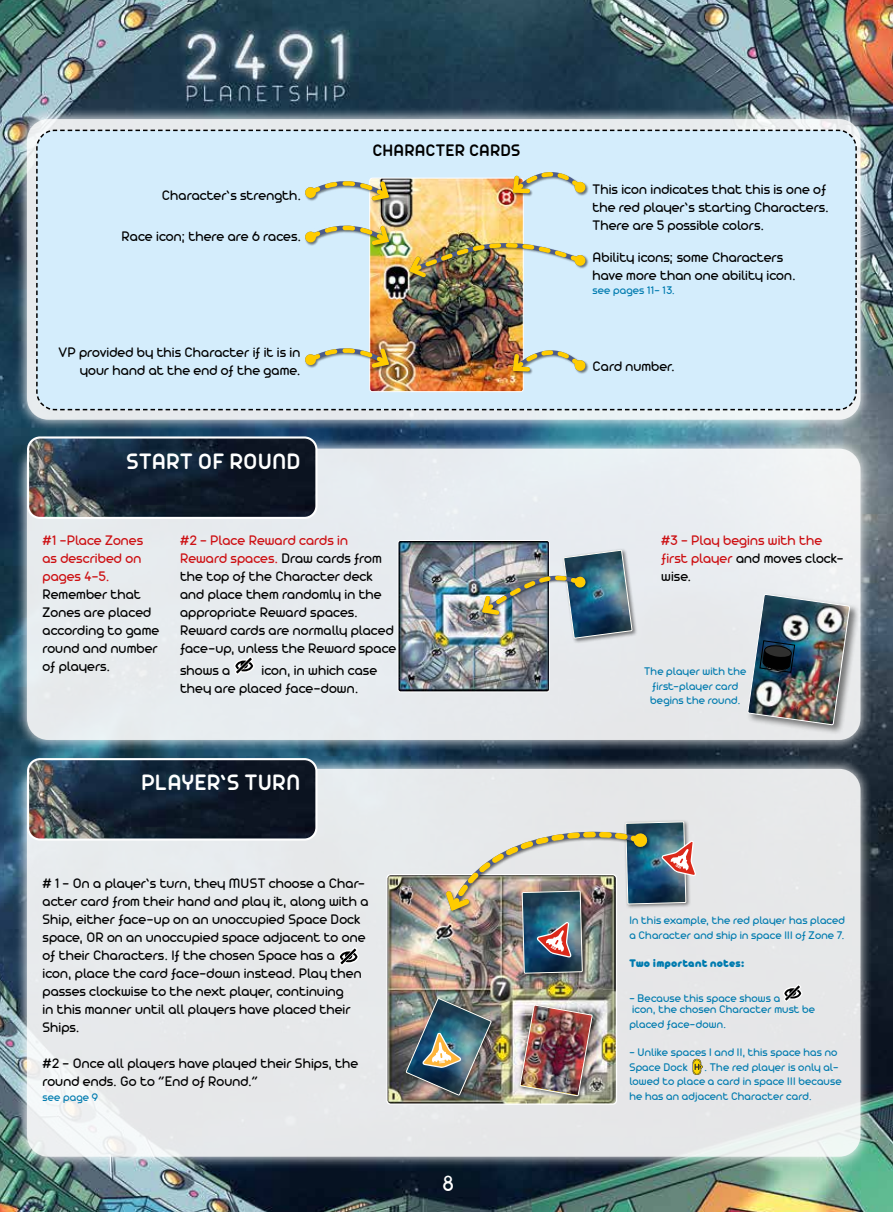
<style>
.page{position:relative;width:893px;height:1212px;background:#fff}
.page>*{position:absolute;margin:0;border:0;box-sizing:border-box;transform-origin:0 0}
.t1{font:600 24px "Arista Pro";letter-spacing:.01em;color:#fff}
.t2{font:24px "Arista Pro";color:#fff}
.t3{font:600 18px "Arista Pro";letter-spacing:.01em;color:#000}
.t4{font:15px/18px "Arista Pro";color:#000}
.t5{font:15px/18px "Arista Pro";color:#cd1013}
.t6{font:12px/14.4px "Arista Pro";letter-spacing:.01em;color:#007baf}
.t7{font:900 12px "Arista Pro";letter-spacing:.01em;color:#007baf}
.s1{color:#cd1013}
.s2{color:#000}
</style>
<div class="page">
<img style="left:0;top:0;width:893px;height:1212px">
<img style="left:15px;top:107px;width:857px;height:324px">
<div style="left:27px;top:119px;width:833px;height:301px;background:#e8ebed;border-radius:21px"></div>
<img style="left:15px;top:437px;width:857px;height:315px">
<div style="left:27px;top:449px;width:833px;height:291px;background:#e7ebef;border-radius:21px"></div>
<img style="left:15px;top:757px;width:857px;height:411px">
<div style="left:27px;top:769px;width:833px;height:388px;background:#e6e8ea;border-radius:21px"></div>
<div style="left:35px;top:129px;width:823px;height:282px;background:#d4edfc"></div>
<svg style="left:234px;top:656px;width:21px;height:19px"></svg>
<img style="left:371px;top:180px;width:151px;height:210px">
<div style="left:369px;top:178px;width:155px;height:214px;border:1px solid #fff;border-radius:3px"></div>
<div style="left:512px;top:172px;width:77px;height:25px;background:#000;opacity:.5"></div>
<svg style="left:509px;top:168px;width:77px;height:29px;background:#cdd0b5"></svg>
<svg style="left:304px;top:178px;width:88px;height:26px;background:#c8cdb0"></svg>
<div style="left:305px;top:225px;width:88px;height:24px;background:#000;opacity:.5"></div>
<svg style="left:304px;top:222px;width:88px;height:26px;background:#c9cea9"></svg>
<svg style="left:304px;top:345px;width:88px;height:26px;background:#c8c5a4"></svg>
<div style="left:512px;top:350px;width:77px;height:25px;background:#000;opacity:.5"></div>
<svg style="left:509px;top:346px;width:77px;height:29px;background:#c9c7a9"></svg>
<img style="left:406px;top:230px;width:180px;height:51px">
<img style="left:28px;top:437px;width:288px;height:79px">
<div style="left:27px;top:436px;width:290px;height:83px;border:2px solid #fff;border-radius:12px"></div>
<img style="left:28px;top:759px;width:288px;height:80px">
<div style="left:27px;top:758px;width:290px;height:82px;border:2px solid #fff;border-radius:12px"></div>
<div style="left:562px;top:548px;width:75px;height:95px;background:#000;opacity:.5"></div>
<img style="left:400px;top:542px;width:148px;height:148px">
<div style="left:398px;top:540px;width:152px;height:152px;border:1px solid #fff;border-radius:3px"></div>
<div style="left:746px;top:592px;width:114px;height:143px;background:#000;opacity:.5"></div>
<img style="left:747px;top:593px;width:103px;height:133px">
<img style="left:479px;top:550px;width:153px;height:88px">
<svg style="left:338px;top:947px;width:21px;height:19px"></svg>
<svg style="left:783px;top:984px;width:20px;height:18px"></svg>
<svg style="left:692px;top:1059px;width:11px;height:16px"></svg>
<img style="left:388px;top:876px;width:227px;height:227px">
<div style="left:386px;top:874px;width:231px;height:231px;border:1px solid #fff;border-radius:4px"></div>
<div style="left:520px;top:889px;width:68px;height:90px;background:#000;opacity:.5"></div>
<div style="left:404px;top:996px;width:92px;height:104px;background:#000;opacity:.5"></div>
<div style="left:518px;top:1003px;width:80px;height:98px;background:#000;opacity:.5"></div>
<img style="left:519px;top:1004px;width:74px;height:93px">
<img style="left:405px;top:998px;width:87px;height:98px">
<img style="left:442px;top:766px;width:271px;height:207px">
<p class="t4" style="left:162px;top:187px;width:141px">Character’s strength.</p>
<p class="t4" style="left:122px;top:228px;width:181px">Race icon; there are 6 races.</p>
<p class="t4" style="left:58px;top:343px;width:244px;text-align:right">VP provided by this Character if it is in your hand at the end of the game.</p>
<h1 class="t1" style="left:127px;top:447px;width:175px">START OF ROUND</h1>
<p class="t3" style="left:373px;top:140px;width:149px">CHARACTER CARDS</p>
<p class="t5" style="left:43px;top:532px;width:102px">#1 -Place Zones as described on pages 4-5.</p>
<p class="t4" style="left:43px;top:586px;width:118px">Remember that<br>Zones are placed according to game round and number of players.</p>
<p class="t4" style="left:180px;top:532px;width:218px"><span class="s1">#2 - Place Reward cards in<br>Reward spaces.</span> Draw cards from the top of the Character deck and place them randomly in the appropriate Reward spaces.<br>Reward cards are normally placed face-up, unless the Reward space</p>
<p class="t4" style="left:180px;top:662px;width:52px">shows a</p>
<p class="t4" style="left:180px;top:662px;width:199px;text-indent:81px">icon, in which case they are placed face-down.</p>
<h1 class="t1" style="left:141px;top:768px;width:161px">PLAYER’S TURN</h1>
<p class="t4" style="left:43px;top:875px;width:327px"># 1 - On a player’s turn, they MUST choose a Char&shy;acter card from their hand and play it, along with a Ship, either face-up on an unoccupied Space Dock space, OR on an unoccupied space adjacent to one of their Characters. If the chosen Space has a<br>icon, place the card face-down instead. Play then passes clockwise to the next player, continuing<br>in this manner until all players have placed their Ships.</p>
<p class="t4" style="left:43px;top:1055px;width:317px">#2 - Once all players have played their Ships, the round ends. Go to “End of Round.”</p>
<p class="t6" style="left:43px;top:1090px;width:57px">see page 9</p>
<h1 class="t2" style="left:443px;top:1170px;width:12px">8</h1>
<p class="t4" style="left:592px;top:180px;width:238px">This icon indicates that this is one of the red player’s starting Characters.<br>There are 5 possible colors.</p>
<p class="t4" style="left:592px;top:249px;width:205px">Ability icons; some Characters have more than one ability icon.</p>
<p class="t6" style="left:592px;top:284px;width:84px">see pages 11- 13.</p>
<p class="t4" style="left:592px;top:358px;width:84px">Card number.</p>
<p class="t5" style="left:661px;top:532px;width:184px">#3 – Play begins with the first player <span class="s2">and moves clock&shy;wise.</span></p>
<p class="t6" style="left:644px;top:665px;width:104px;text-align:center">The player with the first-player card begins the round.</p>
<p class="t6" style="left:629px;top:914px;width:217px">In this example, the red player has placed a Character and ship in space III of Zone 7.</p>
<p class="t7" style="left:629px;top:956px;width:117px">Two important notes:</p>
<p class="t6" style="left:629px;top:993px;width:187px;line-height:11.4px">- Because this space shows a<br>icon, the chosen Character must be</p>
<p class="t6" style="left:629px;top:1017px;width:98px">placed face-down.</p>
<p class="t6" style="left:629px;top:1046px;width:210px">- Unlike spaces I and II, this space has no<br>Space Dock</p>
<p class="t6" style="left:629px;top:1060px;width:214px;text-indent:75px">. The red player is only al&shy;lowed to place a card in space III because he has an adjacent Character card.</p>
</div>
